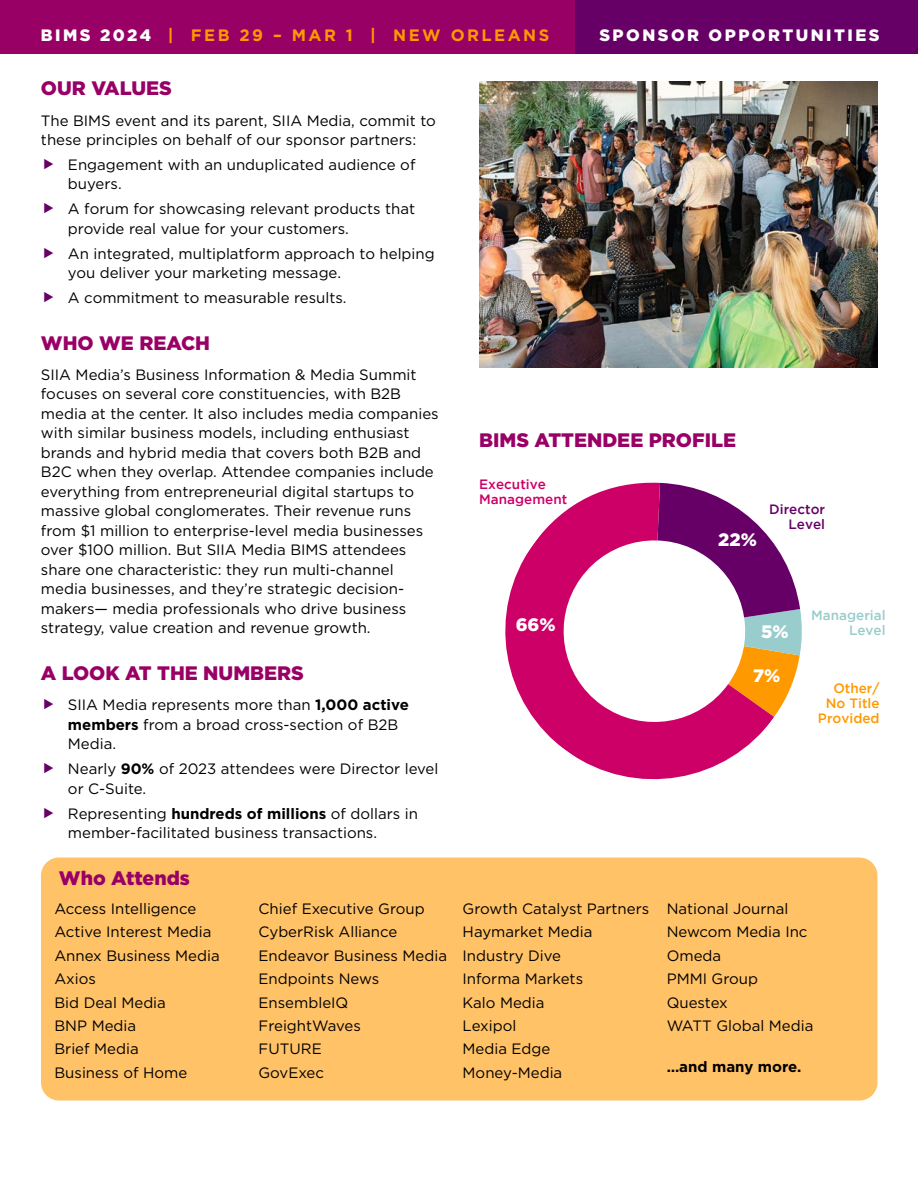
<style>
.page{position:relative;width:918px;height:1188px;background:#fff}
.page>*{position:absolute;margin:0;border:0;box-sizing:border-box;transform-origin:0 0}
.t1{font:900 19.5px "Gotham";color:#906}
.t2{font:900 18px "Gotham";color:#fff}
.t3{font:700 16.5px "Gotham";letter-spacing:.15em;color:#f90}
.t4{font:900 16.5px "Gotham";letter-spacing:.15em;color:#fff}
.text{font:15px/19.5px "Gotham";color:#000}
.text-2{font:700 15px "Gotham";color:#000}
.t5{font:500 13.5px/15px "Gotham";color:#f90;text-align:right}
.t6{font:500 13.5px/15px "Gotham";color:#c06}
.t7{font:500 13.5px/15px "Gotham";color:#9cc;text-align:right}
.t8{font:500 13.5px/15px "Gotham";color:#606;text-align:right}
.s1{font-weight:900;color:#fff}
.s2{font-weight:700}
</style>
<div class="page">
<div style="left:0;top:0;width:612px;height:54px;background:#906"></div>
<div style="left:575px;top:0;width:343px;height:54px;background:#606"></div>
<svg style="left:505px;top:482px;width:255px;height:298px;fill:#c06"></svg>
<svg style="left:551px;top:483px;width:251px;height:251px"></svg>
<div style="left:41px;top:858px;width:836px;height:243px;background:#ffc266;border-radius:18px"></div>
<img style="left:479px;top:81px;width:399px;height:287px">
<p class="t3" style="left:41px;top:26px;width:510px"><span class="s1">BIMS 2024</span> | FEB 29 – MAR 1 | NEW ORLEANS</p>
<p class="t4" style="left:599px;top:26px;width:282px">SPONSOR OPPORTUNITIES</p>
<h1 class="t1" style="left:41px;top:77px;width:132px">OUR VALUES</h1>
<p class="text" style="left:41px;top:110px;width:396px">The BIMS event and its parent, SIIA Media, commit to these principles on behalf of our sponsor partners:</p>
<p class="text" style="left:68px;top:155px;width:349px">Engagement with an unduplicated audience of buyers.</p>
<p class="text" style="left:68px;top:199px;width:349px">A forum for showcasing relevant products that provide real value for your customers.</p>
<p class="text" style="left:68px;top:243px;width:368px">An integrated, multiplatform approach to helping you deliver your marketing message.</p>
<p class="text" style="left:68px;top:288px;width:280px">A commitment to measurable results.</p>
<h1 class="t1" style="left:41px;top:331px;width:171px">WHO WE REACH</h1>
<p class="text" style="left:41px;top:365px;width:399px">SIIA Media’s Business Information &amp; Media Summit focuses on several core constituencies, with B2B media at the center. It also includes media companies with similar business models, including enthusiast brands and hybrid media that covers both B2B and B2C when they overlap. Attendee companies include everything from entrepreneurial digital startups to massive global conglomerates. Their revenue runs from $1 million to enterprise-level media businesses over $100 million. But SIIA Media BIMS attendees share one characteristic: they run multi-channel media businesses, and they’re strategic decision&shy;makers— media professionals who drive business strategy, value creation and revenue growth.</p>
<h1 class="t1" style="left:41px;top:662px;width:265px">A LOOK AT THE NUMBERS</h1>
<p class="text" style="left:68px;top:695px;width:342px">SIIA Media represents more than <span class="s2">1,000 active members</span> from a broad cross-section of B2B<br>Media.</p>
<p class="text" style="left:68px;top:759px;width:372px">Nearly <span class="s2">90%</span> of 2023 attendees were Director level or C-Suite.</p>
<p class="text" style="left:68px;top:803px;width:352px">Representing <span class="s2">hundreds of millions</span> of dollars in member-facilitated business transactions.</p>
<h1 class="t1" style="left:479px;top:429px;width:258px">BIMS ATTENDEE PROFILE</h1>
<p class="t6" style="left:479px;top:477px;width:90px">Executive<br>Management</p>
<p class="t8" style="left:769px;top:501px;width:57px">Director<br>Level</p>
<p class="t2" style="left:718px;top:530px;width:40px">22%</p>
<p class="t7" style="left:811px;top:608px;width:76px">Managerial<br>Level</p>
<p class="t2" style="left:516px;top:614px;width:41px">66%</p>
<p class="t2" style="left:761px;top:621px;width:29px">5%</p>
<p class="t2" style="left:753px;top:665px;width:29px">7%</p>
<p class="t5" style="left:818px;top:681px;width:63px">Other/<br>No Title<br>Provided</p>
<h1 class="t1" style="left:59px;top:867px;width:132px">Who Attends</h1>
<p class="text" style="left:54px;top:899px;width:143px">Access Intelligence</p>
<p class="text" style="left:54px;top:922px;width:159px">Active Interest Media</p>
<p class="text" style="left:54px;top:945px;width:167px">Annex Business Media</p>
<p class="text" style="left:54px;top:969px;width:43px">Axios</p>
<p class="text" style="left:54px;top:992px;width:113px">Bid Deal Media</p>
<p class="text" style="left:54px;top:1016px;width:83px">BNP Media</p>
<p class="text" style="left:54px;top:1039px;width:86px">Brief Media</p>
<p class="text" style="left:54px;top:1062px;width:134px">Business of Home</p>
<p class="text" style="left:259px;top:899px;width:168px">Chief Executive Group</p>
<p class="text" style="left:259px;top:922px;width:140px">CyberRisk Alliance</p>
<p class="text" style="left:259px;top:945px;width:190px">Endeavor Business Media</p>
<p class="text" style="left:259px;top:969px;width:122px">Endpoints News</p>
<p class="text" style="left:259px;top:992px;width:91px">EnsembleIQ</p>
<p class="text" style="left:259px;top:1016px;width:104px">FreightWaves</p>
<p class="text" style="left:259px;top:1039px;width:65px">FUTURE</p>
<p class="text" style="left:259px;top:1062px;width:67px">GovExec</p>
<p class="text" style="left:463px;top:899px;width:188px">Growth Catalyst Partners</p>
<p class="text" style="left:463px;top:922px;width:131px">Haymarket Media</p>
<p class="text" style="left:463px;top:945px;width:100px">Industry Dive</p>
<p class="text" style="left:463px;top:969px;width:122px">Informa Markets</p>
<p class="text" style="left:463px;top:992px;width:83px">Kalo Media</p>
<p class="text" style="left:463px;top:1016px;width:55px">Lexipol</p>
<p class="text" style="left:463px;top:1039px;width:89px">Media Edge</p>
<p class="text" style="left:463px;top:1062px;width:101px">Money-Media</p>
<p class="text" style="left:667px;top:899px;width:123px">National Journal</p>
<p class="text" style="left:667px;top:922px;width:142px">Newcom Media Inc</p>
<p class="text" style="left:667px;top:945px;width:56px">Omeda</p>
<p class="text" style="left:667px;top:969px;width:93px">PMMI Group</p>
<p class="text" style="left:667px;top:992px;width:63px">Questex</p>
<p class="text" style="left:667px;top:1016px;width:148px">WATT Global Media</p>
<p class="text-2" style="left:667px;top:1058px;width:136px">…and many more.</p>
</div>
